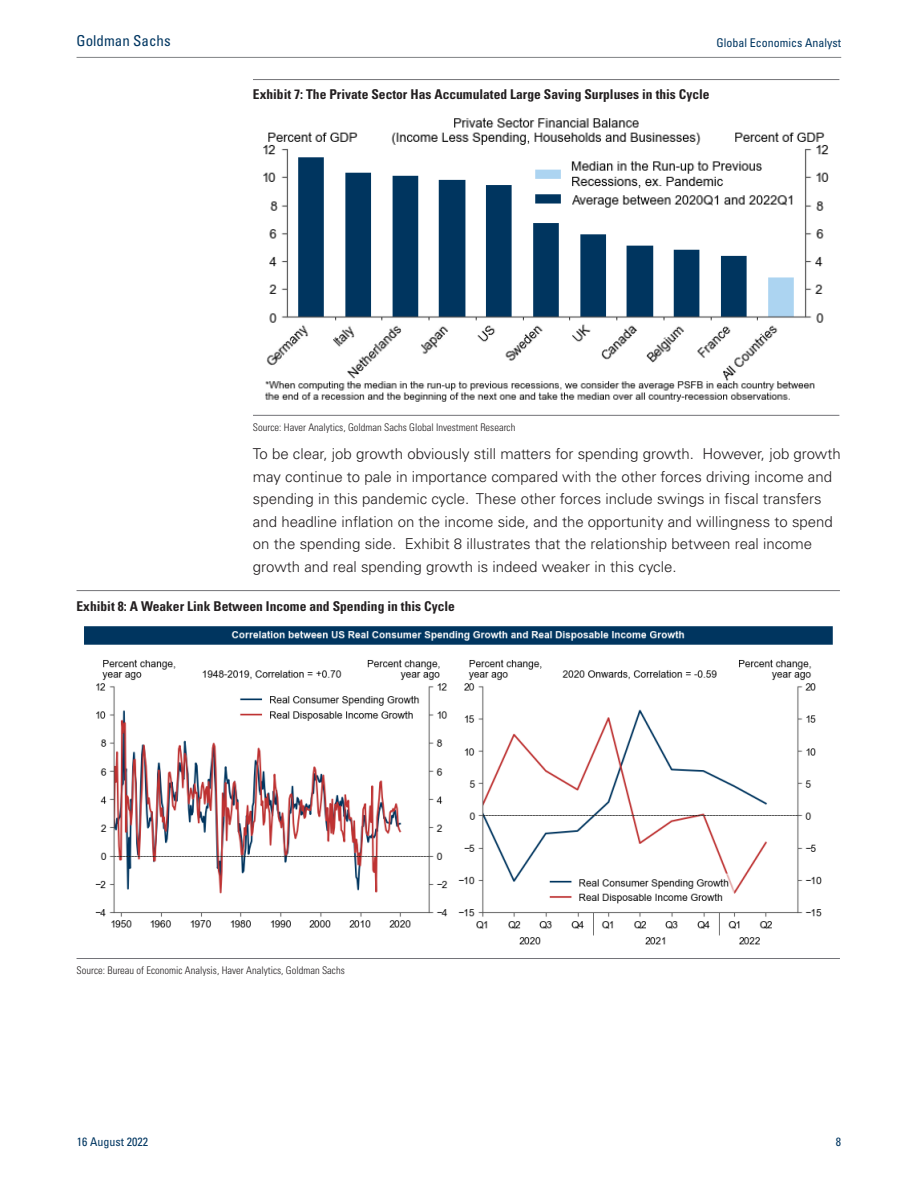
<style>
.page{position:relative;width:918px;height:1188px;background:#fff}
.page>*{position:absolute;margin:0;border:0;box-sizing:border-box;transform-origin:0 0}
.t1{font:300 15px/22.5px "Univers LT Std";color:#231f20}
.t2{font:condensed 15px "Univers LT Std";color:#003661}
.t3{font:700 condensed 13.5px "Univers LT Std";color:#231f20}
.t4{font:condensed 12px "Univers LT Std";color:#003661}
.t5{font:300 condensed 10.5px "Univers LT Std";color:#231f20}
</style>
<div class="page">
<hr style="left:253px;top:79px;width:586px;height:1px;background:#737378">
<img style="left:263px;top:117px;width:566px;height:285px">
<hr style="left:253px;top:415px;width:586px;height:1px;background:#737378">
<hr style="left:77px;top:590px;width:763px;height:1px;background:#737378">
<img style="left:84px;top:626px;width:749px;height:319px">
<hr style="left:77px;top:958px;width:763px;height:1px;background:#737378">
<hr style="left:77px;top:57px;width:764px;height:1px;background:#808285">
<p class="t2" style="left:77px;top:35px;width:96px">Goldman Sachs</p>
<p class="t4" style="left:717px;top:38px;width:126px">Global Economics Analyst</p>
<p class="t3" style="left:253px;top:90px;width:458px">Exhibit 7: The Private Sector Has Accumulated Large Saving Surpluses in this Cycle</p>
<p class="t5" style="left:253px;top:423px;width:264px">Source: Haver Analytics, Goldman Sachs Global Investment Research</p>
<p class="t1" style="left:253px;top:444px;width:589px">To be clear, job growth obviously still matters for spending growth. However, job growth may continue to pale in importance compared with the other forces driving income and spending in this pandemic cycle. These other forces include swings in fiscal transfers and headline inflation on the income side, and the opportunity and willingness to spend on the spending side. Exhibit 8 illustrates that the relationship between real income growth and real spending growth is indeed weaker in this cycle.</p>
<p class="t3" style="left:77px;top:601px;width:380px">Exhibit 8: A Weaker Link Between Income and Spending in this Cycle</p>
<p class="t5" style="left:77px;top:966px;width:270px">Source: Bureau of Economic Analysis, Haver Analytics, Goldman Sachs</p>
<p class="t4" style="left:77px;top:1137px;width:73px">16 August 2022</p>
<p class="t4" style="left:836px;top:1137px;width:7px">8</p>
</div>
